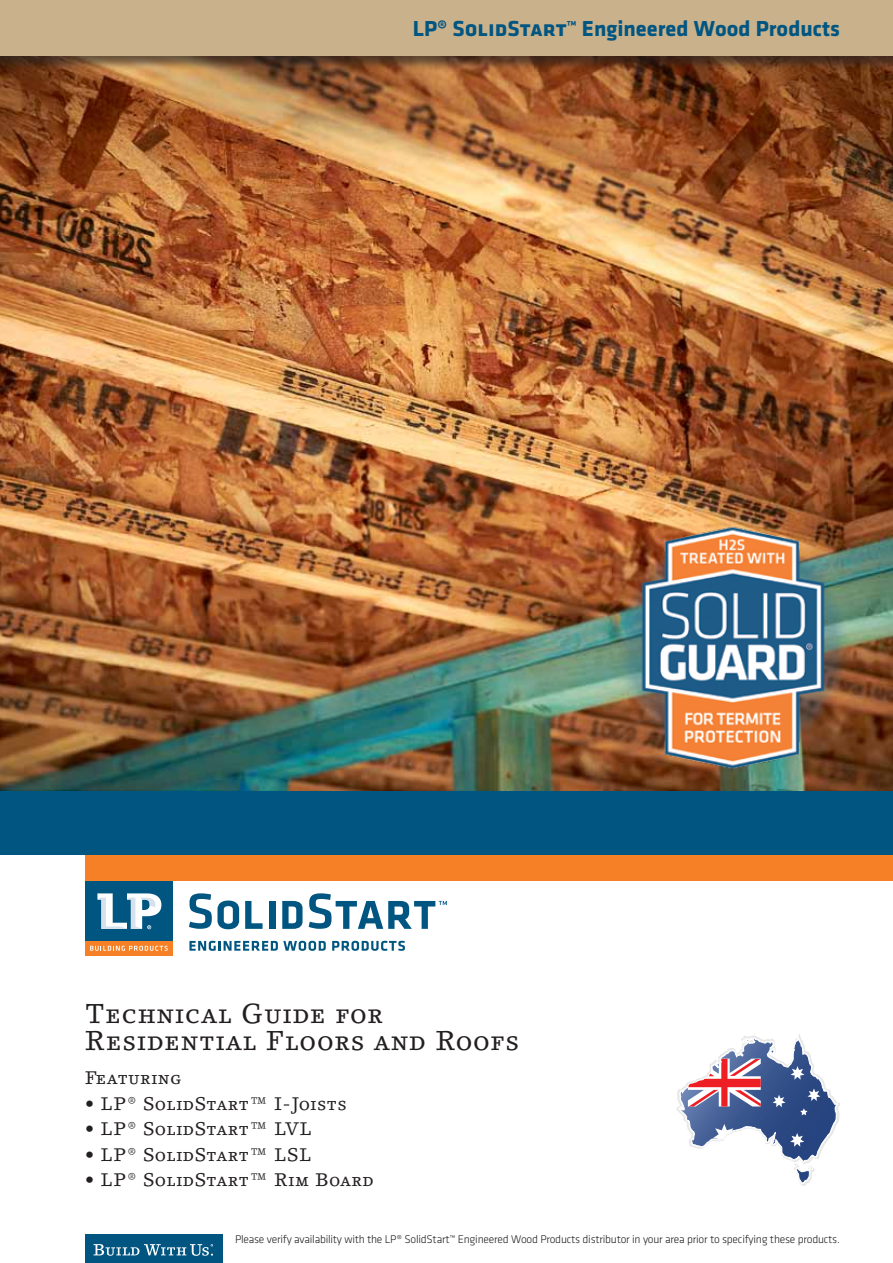
<style>
.page{position:relative;width:893px;height:1263px;background:#fff}
.page>*{position:absolute;margin:0;border:0;box-sizing:border-box;transform-origin:0 0}
.t1{font:27px/27px "Lino Letter Roman SC";letter-spacing:.05em;color:#231f20}
.t2{font:700 22.5px "Klavika";color:#005581}
.t3{font:18px "Lino Letter Roman SC";letter-spacing:.05em;color:#231f20}
.t4{font:300 11.55px "Klavika";letter-spacing:-.02em;color:#231f20}
.s1{font-family:"Klavika Bold Caps TF";font-weight:400}
</style>
<div class="page">
<img style="left:0;top:72px;width:893px;height:719px">
<img style="left:610px;top:523px;width:249px;height:249px">
<div style="left:0;top:0;width:893px;height:72px;background:#231f20;opacity:.65"></div>
<div style="left:0;top:0;width:893px;height:55px;background:#c8b18b"></div>
<div style="left:85px;top:1235px;width:138px;height:28px;background:#005581"></div>
<svg style="left:94px;top:1244px;width:119px;height:12px"></svg>
<div style="left:85px;top:941px;width:87px;height:14px;background:#f58025"></div>
<svg style="left:90px;top:946px;width:78px;height:5px"></svg>
<div style="left:85px;top:879px;width:87px;height:62px;background:#005581"></div>
<svg style="left:189px;top:893px;width:50px;height:36px"></svg>
<svg style="left:245px;top:901px;width:18px;height:28px"></svg>
<div style="left:269px;top:901px;width:6px;height:28px;background:#005581"></div>
<svg style="left:282px;top:901px;width:21px;height:28px"></svg>
<svg style="left:189px;top:941px;width:137px;height:10px"></svg>
<svg style="left:332px;top:941px;width:73px;height:10px"></svg>
<svg style="left:309px;top:893px;width:138px;height:36px"></svg>
<svg style="left:97px;top:893px;width:64px;height:36px"></svg>
<svg style="left:676px;top:1034px;width:164px;height:152px"></svg>
<div style="left:0;top:791px;width:893px;height:64px;background:#005581"></div>
<div style="left:85px;top:855px;width:808px;height:25px;background:#f58025"></div>
<h2 class="t2" style="left:413px;top:12px;width:429px">LP® <span class="s1">SolidStart™</span> Engineered Wood Products</h2>
<h1 class="t1" style="left:85px;top:1000px;width:435px">Technical Guide for<br>Residential Floors and Roofs</h1>
<h3 class="t3" style="left:85px;top:1067px;width:98px">Featuring</h3>
<h3 class="t3" style="left:85px;top:1093px;width:263px">• LP® SolidStart™ I-Joists</h3>
<h3 class="t3" style="left:85px;top:1118px;width:228px">• LP® SolidStart™ LVL</h3>
<h3 class="t3" style="left:85px;top:1144px;width:228px">• LP® SolidStart™ LSL</h3>
<h3 class="t3" style="left:85px;top:1169px;width:290px">• LP® SolidStart™ Rim Board</h3>
<p class="t4" style="left:235px;top:1232px;width:606px">Please verify availability with the LP® SolidStart™ Engineered Wood Products distributor in your area prior to specifying these products.</p>
</div>
